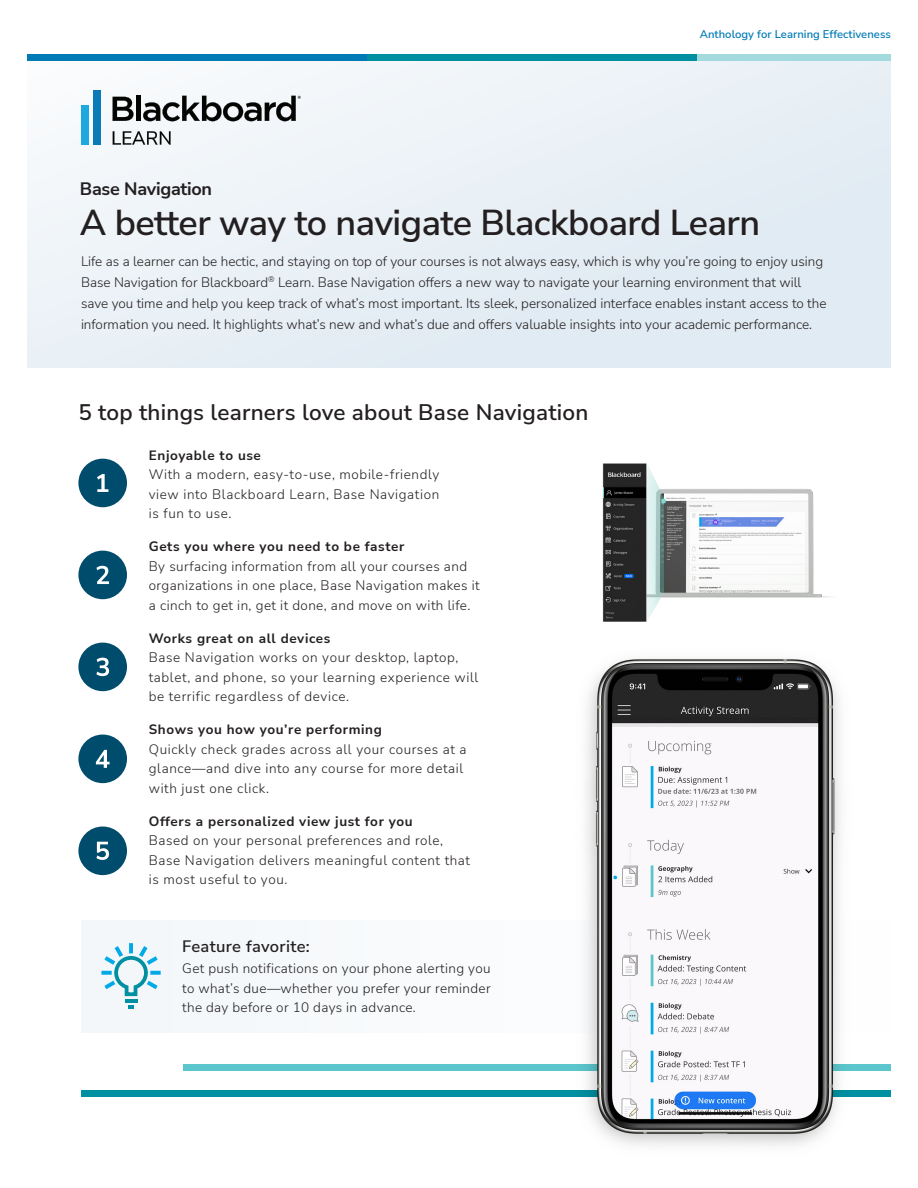
<style>
.page{position:relative;width:918px;height:1188px;background:#fff}
.page>*{position:absolute;margin:0;border:0;box-sizing:border-box;transform-origin:0 0}
.t1{font:600 36px "Nunito Sans";letter-spacing:-.015em;color:#231f20}
.t2{font:600 22.5px "Nunito Sans";letter-spacing:.01em;color:#231f20}
.t3{font:700 18px "Nunito Sans";letter-spacing:-.015em;color:#231f20}
.t4{font:600 16.5px "Nunito Sans";letter-spacing:.02em;color:#231f20}
.Body_Copy{font:300 13.5px/19.5px "Nunito Sans";letter-spacing:.03em;color:#231f20}
.Body_Copy-2{font:300 13.5px/21px "Nunito Sans";color:#231f20}
.t5{font:600 11.25px "Nunito Sans";letter-spacing:.005em;color:#007bb6}
.s1{font-weight:700}
</style>
<div class="page">
<div style="left:27px;top:54px;width:864px;height:313px;background:#e9f0f6"></div>
<div style="left:604px;top:54px;width:287px;height:7px;background:#a2dadd"></div>
<div style="left:359px;top:54px;width:338px;height:7px;background:#0090a1"></div>
<div style="left:27px;top:54px;width:340px;height:7px;background:#007bb6"></div>
<div style="left:94px;top:90px;width:7px;height:55px;background:#0a7bb7"></div>
<div style="left:81px;top:105px;width:7px;height:40px;background:#1ea8e0"></div>
<svg style="left:113px;top:96px;width:188px;height:25px"></svg>
<svg style="left:113px;top:131px;width:58px;height:14px"></svg>
<div style="left:78px;top:459px;width:49px;height:48px;background:#004c6c;border-radius:50%"></div>
<div style="left:78px;top:551px;width:49px;height:48px;background:#004c6c;border-radius:50%"></div>
<div style="left:78px;top:643px;width:49px;height:48px;background:#004c6c;border-radius:50%"></div>
<div style="left:78px;top:735px;width:49px;height:48px;background:#004c6c;border-radius:50%"></div>
<div style="left:78px;top:827px;width:49px;height:48px;background:#004c6c;border-radius:50%"></div>
<svg style="left:97px;top:474px;width:11px;height:18px"></svg>
<svg style="left:96px;top:566px;width:13px;height:18px"></svg>
<svg style="left:96px;top:658px;width:13px;height:18px"></svg>
<svg style="left:96px;top:750px;width:14px;height:18px"></svg>
<svg style="left:96px;top:842px;width:13px;height:18px"></svg>
<div style="left:81px;top:920px;width:810px;height:113px;background:#f3f7fa"></div>
<hr style="left:125px;top:999px;width:12px;height:4px;background:#0090a1">
<svg style="left:128px;top:1005px;width:6px;height:4px"></svg>
<svg style="left:101px;top:943px;width:60px;height:53px"></svg>
<img style="left:602px;top:463px;width:229px;height:159px">
<div style="left:81px;top:1091px;width:810px;height:6px;background:#0090a1"></div>
<div style="left:183px;top:1064px;width:708px;height:7px;background:#5bc6cc"></div>
<img style="left:549px;top:659px;width:331px;height:487px">
<p class="t5" style="left:700px;top:27px;width:193px">Anthology for Learning Effectiveness</p>
<h1 class="t3" style="left:80px;top:176px;width:134px">Base Navigation</h1>
<h1 class="t1" style="left:80px;top:198px;width:682px">A better way to navigate Blackboard Learn</h1>
<p class="Body_Copy-2" style="left:81px;top:250px;width:747px">Life as a learner can be hectic, and staying on top of your courses is not always easy, which is why you’re going to enjoy using Base Navigation for Blackboard<sup>®</sup> Learn. Base Navigation offers a new way to navigate your learning environment that will save you time and help you keep track of what’s most important. Its sleek, personalized interface enables instant access to the information you need. It highlights what’s new and what’s due and offers valuable insights into your academic performance.</p>
<h2 class="t2" style="left:78px;top:396px;width:512px">5 top things learners love about Base Navigation</h2>
<p class="Body_Copy" style="left:149px;top:445px;width:292px"><span class="s1">Enjoyable to use<br></span>With a modern, easy-to-use, mobile-friendly view into Blackboard Learn, Base Navigation is fun to use.</p>
<p class="Body_Copy" style="left:149px;top:536px;width:332px"><span class="s1">Gets you where you need to be faster<br></span>By surfacing information from all your courses and organizations in one place, Base Navigation makes it a cinch to get in, get it done, and move on with life.</p>
<p class="Body_Copy" style="left:149px;top:628px;width:331px"><span class="s1">Works great on all devices<br></span>Base Navigation works on your desktop, laptop, tablet, and phone, so your learning experience will be terrific regardless of device.</p>
<p class="Body_Copy" style="left:149px;top:719px;width:319px"><span class="s1">Shows you how you’re performing<br></span>Quickly check grades across all your courses at a glance—and dive into any course for more detail with just one click.</p>
<p class="Body_Copy" style="left:149px;top:811px;width:323px"><span class="s1">Offers a personalized view just for you<br></span>Based on your personal preferences and role, Base Navigation delivers meaningful content that is most useful to you.</p>
<h3 class="t4" style="left:182px;top:935px;width:129px">Feature favorite:</h3>
<p class="Body_Copy" style="left:182px;top:958px;width:310px;text-align:justify">Get push notifications on your phone alerting you to what’s due—whether you prefer your reminder the day before or 10 days in advance.</p>
</div>
